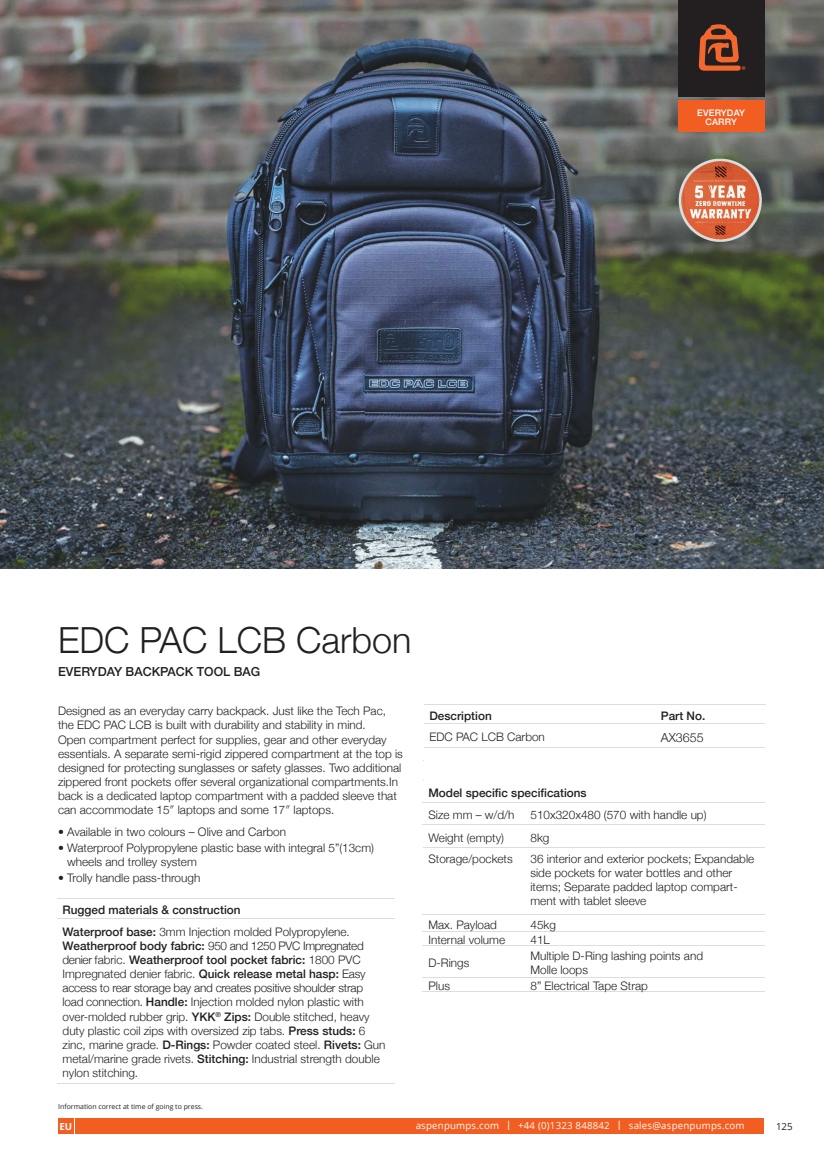
<style>
.page{position:relative;width:824px;height:1164px;background:#fff}
.page>*{position:absolute;margin:0;border:0;box-sizing:border-box;transform-origin:0 0}
.t1{font:300 35.88px "Helvetica Neue";color:#231f20}
.t2{font:500 12.42px "Helvetica Neue";color:#231f20}
.t3{font:300 12.42px "Helvetica Neue";color:#231f20}
.t4{font:300 11.72px/14.2px "Helvetica Neue";color:#231f20}
.t5{font:500 11.72px/21.5px "Helvetica Neue";color:#231f20}
.t6{font:9.62px "Open Sans";letter-spacing:.02em;color:#fff}
.t7{font:9.62px "Open Sans";color:#231f20}
.t8{font:700 9.62px "Open Sans";color:#fff}
.t9{font:500 8.92px/9.6px "Helvetica Neue";letter-spacing:.025em;color:#fff;text-align:center}
.t10{font:7px "Open Sans";color:#231f20}
.s1{font-weight:300}
.s2{font-weight:500}
.s3{font-size:12.08px}
</style>
<div class="page">
<img style="left:0;top:0;width:693px;height:569px">
<img style="left:693px;top:0;width:130px;height:198px">
<img style="left:741px;top:198px;width:82px;height:371px">
<img style="left:693px;top:246px;width:48px;height:323px">
<hr style="left:422px;top:760px;width:341px;height:1px;background:#dcdddf">
<hr style="left:422px;top:779px;width:341px;height:1px;background:#dcdddf">
<hr style="left:422px;top:802px;width:102px;height:1px;background:#dcdddf">
<hr style="left:422px;top:824px;width:102px;height:1px;background:#dcdddf">
<hr style="left:524px;top:802px;width:239px;height:1px;background:#dcdddf">
<hr style="left:524px;top:824px;width:239px;height:1px;background:#dcdddf">
<hr style="left:422px;top:846px;width:341px;height:1px;background:#dcdddf">
<hr style="left:422px;top:913px;width:102px;height:1px;background:#dcdddf">
<hr style="left:422px;top:931px;width:102px;height:1px;background:#dcdddf">
<hr style="left:422px;top:945px;width:102px;height:1px;background:#dcdddf">
<hr style="left:524px;top:913px;width:239px;height:1px;background:#dcdddf">
<hr style="left:524px;top:931px;width:239px;height:1px;background:#dcdddf">
<hr style="left:524px;top:945px;width:239px;height:1px;background:#dcdddf">
<hr style="left:422px;top:976px;width:102px;height:1px;background:#dcdddf">
<hr style="left:422px;top:990px;width:102px;height:1px;background:#dcdddf">
<hr style="left:524px;top:976px;width:239px;height:1px;background:#dcdddf">
<hr style="left:524px;top:990px;width:239px;height:1px;background:#dcdddf">
<hr style="left:57px;top:898px;width:337px;height:1px;background:#dcdddf">
<hr style="left:57px;top:917px;width:337px;height:1px;background:#dcdddf">
<hr style="left:57px;top:1082px;width:337px;height:1px;background:#dcdddf">
<div style="left:423px;top:704px;width:341px;height:81px;background:#fff"></div>
<hr style="left:423px;top:704px;width:341px;height:1px;background:#dcdddf">
<hr style="left:423px;top:723px;width:232px;height:1px;background:#dcdddf">
<hr style="left:423px;top:746px;width:232px;height:1px;background:#dcdddf">
<hr style="left:655px;top:723px;width:109px;height:1px;background:#dcdddf">
<hr style="left:655px;top:746px;width:109px;height:1px;background:#dcdddf">
<div style="left:677px;top:0;width:86px;height:96px;background:#231f20"></div>
<div style="left:677px;top:100px;width:86px;height:32px;background:#f25d21"></div>
<div style="left:76px;top:1117px;width:687px;height:16px;background:#f25d21"></div>
<div style="left:58px;top:1117px;width:16px;height:16px;background:#f25d21"></div>
<img style="left:675px;top:156px;width:91px;height:90px">
<svg style="left:698px;top:24px;width:46px;height:47px"></svg>
<p class="t9" style="left:696px;top:107px;width:49px">EVERYDAY<br>CARRY</p>
<h1 class="t1" style="left:58px;top:618px;width:354px">EDC PAC LCB Carbon</h1>
<p class="t2" style="left:58px;top:663px;width:204px">EVERYDAY BACKPACK TOOL BAG</p>
<p class="t4" style="left:58px;top:703px;width:346px">Designed as an everyday carry backpack. Just like the Tech Pac, the EDC PAC LCB is built with durability and stability in mind.<br>Open compartment perfect for supplies, gear and other everyday essentials. A separate semi-rigid zippered compartment at the top is designed for protecting sunglasses or safety glasses. Two additional zippered front pockets offer several organizational compartments.In back is a dedicated laptop compartment with a padded sleeve that can accommodate 15″ laptops and some 17″ laptops.</p>
<p class="t4" style="left:58px;top:824px;width:229px">• Available in two colours – Olive and Carbon</p>
<p class="t4" style="left:67px;top:840px;width:308px;text-indent:-9px">• Waterproof Polypropylene plastic base with integral 5”(13cm) wheels and trolley system</p>
<p class="t4" style="left:58px;top:870px;width:144px">• Trolly handle pass-through</p>
<p class="t5" style="left:63px;top:898px;width:288px">Rugged materials &amp; construction<br>Waterproof base: <span class="s1">3mm Injection molded Polypropylene.</span></p>
<p class="t4" style="left:63px;top:938px;width:324px"><span class="s2">Weatherproof body fabric:</span> 950 and 1250 PVC Impregnated denier fabric. <span class="s2">Weatherproof tool pocket fabric:</span> 1800 PVC Impregnated denier fabric. <span class="s2">Quick release metal hasp:</span> Easy access to rear storage bay and creates positive shoulder strap load connection. <span class="s2">Handle:</span> Injection molded nylon plastic with over-molded rubber grip. <span class="s2">YKK</span><sup>®</sup> <span class="s2">Zips:</span> Double stitched, heavy duty plastic coil zips with oversized zip tabs. <span class="s2">Press studs:</span> 6 zinc, marine grade. <span class="s2">D-Rings:</span> Powder coated steel. <span class="s2">Rivets:</span> Gun metal/marine grade rivets. <span class="s2">Stitching:</span> Industrial strength double nylon stitching.</p>
<p class="t10" style="left:58px;top:1101px;width:146px">Information correct at time of going to press.</p>
<p class="t5" style="left:429px;top:704px;width:64px">Description</p>
<p class="t5" style="left:660px;top:704px;width:46px">Part No.</p>
<p class="t4" style="left:429px;top:729px;width:117px">EDC PAC LCB Carbon</p>
<p class="t3" style="left:660px;top:729px;width:44px">AX3655</p>
<p class="t5" style="left:428px;top:781px;width:160px">Model specific specifications</p>
<p class="t4" style="left:428px;top:807px;width:87px">Size mm – w/d/h</p>
<p class="t4" style="left:530px;top:807px;width:177px">510x320x480 (570 with handle up)</p>
<p class="t4" style="left:428px;top:830px;width:77px">Weight (empty)</p>
<p class="t4" style="left:530px;top:830px;width:20px">8kg</p>
<p class="t4" style="left:428px;top:851px;width:86px">Storage/pockets</p>
<p class="t4" style="left:530px;top:851px;width:225px">36 interior and exterior pockets; Expandable side pockets for water bottles and other items; Separate padded laptop compart&shy;ment with tablet sleeve</p>
<p class="t4" style="left:428px;top:916px;width:70px">Max. Payload</p>
<p class="t4" style="left:530px;top:916px;width:27px">45kg</p>
<p class="t4" style="left:428px;top:932px;width:78px">Internal volume</p>
<p class="t4" style="left:530px;top:932px;width:21px">41L</p>
<p class="t4" style="left:428px;top:955px;width:42px">D-Rings</p>
<p class="t4" style="left:530px;top:948px;width:174px">Multiple D-Ring lashing points and<br>Molle loops</p>
<p class="t4" style="left:428px;top:978px;width:23px">Plus</p>
<p class="t4" style="left:530px;top:978px;width:119px">8” Electrical Tape Strap</p>
<p class="t6" style="left:415px;top:1118px;width:206px">aspenpumps.com <span class="s3">l</span> +44 (0)1323 848842 <span class="s3">l</span></p>
<p class="t8" style="left:59px;top:1119px;width:14px">EU</p>
<p class="t6" style="left:628px;top:1118px;width:117px">sales@aspenpumps.com</p>
<p class="t7" style="left:775px;top:1119px;width:18px">125</p>
</div>
